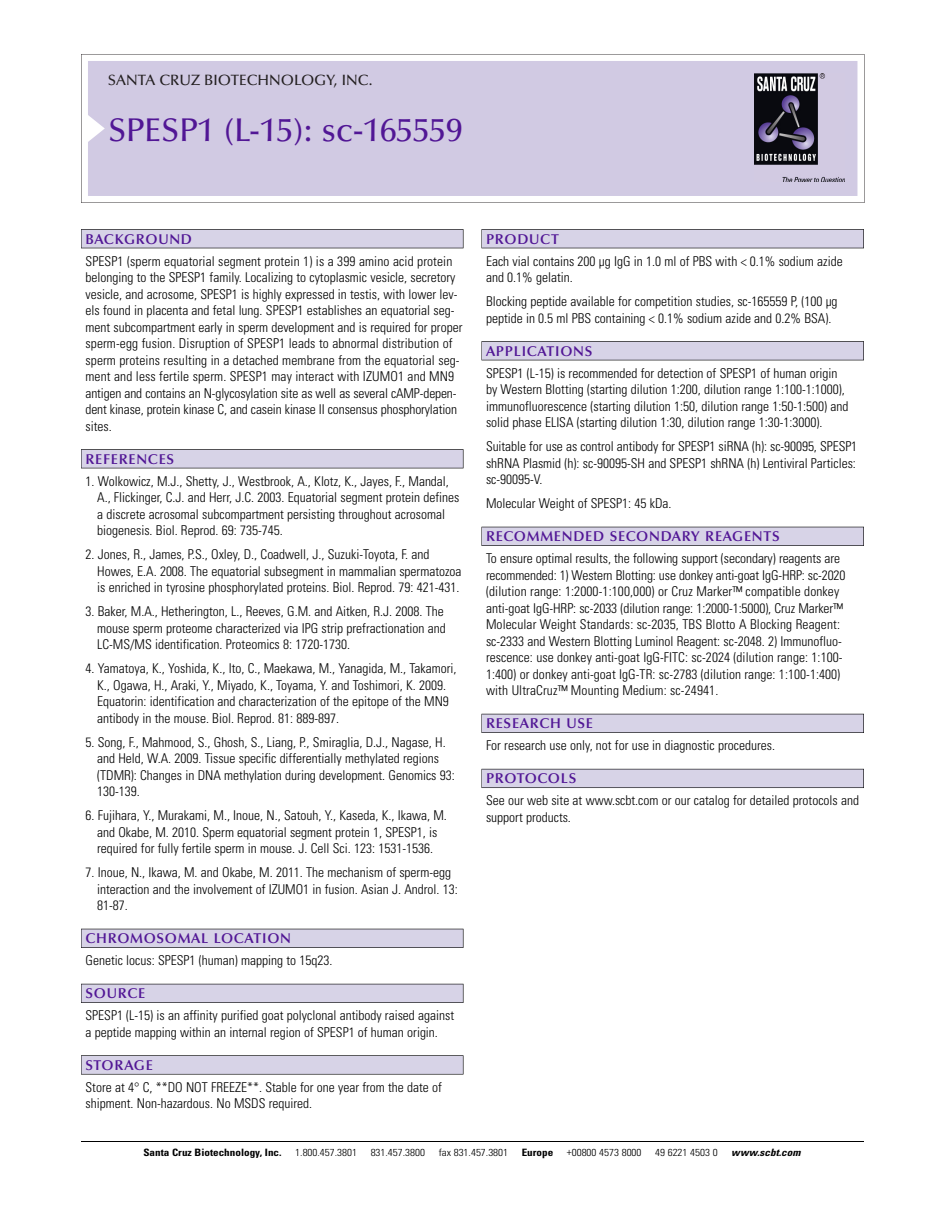
<style>
.page{position:relative;width:945px;height:1215px;background:#fff}
.page>*{position:absolute;margin:0;border:0;box-sizing:border-box;transform-origin:0 0}
.t1{font:500 33px "Optima";color:#511695}
.t2{font:500 15px "Optima";color:#231f20}
.t3{font:600 14.25px "Optima";letter-spacing:.05em;color:#511695}
.t4{font:300 condensed 13.5px/16.5px "Univers";color:#000}
.t5{font:300 condensed 10.2px "Univers";color:#000;scale:1.1 1}
.t6{font:700 condensed 10.2px "Univers";color:#000;scale:1.1 1}
.t7{font:italic 700 condensed 10.2px "Univers";letter-spacing:.005em;color:#000;scale:1.1 1}
</style>
<div class="page">
<svg style="left:81px;top:54px;width:783px;height:149px"></svg>
<div style="left:88px;top:61px;width:769px;height:135px;background:#d1cae3"></div>
<img style="left:755px;top:74px;width:90px;height:108px">
<div style="left:81px;top:229px;width:382px;height:19px;background:#525156"></div>
<div style="left:81px;top:230px;width:382px;height:18px;background:#d7d3e7"></div>
<div style="left:81px;top:449px;width:382px;height:19px;background:#525155"></div>
<div style="left:81px;top:450px;width:382px;height:18px;background:#d7d3e7"></div>
<div style="left:81px;top:929px;width:382px;height:19px;background:#525158"></div>
<div style="left:81px;top:929px;width:382px;height:18px;background:#d7d3e7"></div>
<div style="left:81px;top:984px;width:382px;height:19px;background:#54535a"></div>
<div style="left:81px;top:984px;width:382px;height:18px;background:#d7d3e7"></div>
<svg style="left:81px;top:1055px;width:382px;height:20px"></svg>
<div style="left:81px;top:1056px;width:382px;height:18px;background:#d7d3e7"></div>
<div style="left:482px;top:229px;width:382px;height:19px;background:#525156"></div>
<div style="left:482px;top:230px;width:381px;height:18px;background:#d7d3e7"></div>
<div style="left:482px;top:341px;width:382px;height:19px;background:#525155"></div>
<div style="left:482px;top:342px;width:381px;height:18px;background:#d7d3e7"></div>
<div style="left:482px;top:527px;width:382px;height:19px;background:#525158"></div>
<div style="left:482px;top:527px;width:381px;height:18px;background:#d7d3e7"></div>
<div style="left:482px;top:714px;width:382px;height:19px;background:#54535a"></div>
<div style="left:482px;top:714px;width:381px;height:18px;background:#d7d3e7"></div>
<div style="left:482px;top:769px;width:382px;height:19px;background:#5b5a62"></div>
<div style="left:482px;top:769px;width:381px;height:18px;background:#d7d3e7"></div>
<hr style="left:81px;top:1141px;width:783px;height:1px;background:#000">
<p class="t2" style="left:108px;top:74px;width:266px">SANTA CRUZ BIOTECHNOLOGY, INC.</p>
<h1 class="t1" style="left:108px;top:117px;width:356px">SPESP1 (L-15): sc-165559</h1>
<p class="t3" style="left:86px;top:233px;width:108px">BACKGROUND</p>
<p class="t4" style="left:86px;top:254px;width:378px">SPESP1 (sperm equatorial segment protein 1) is a 399 amino acid protein belonging to the SPESP1 family. Localizing to cytoplasmic vesicle, secretory vesicle, and acrosome, SPESP1 is highly expressed in testis, with lower lev&shy;els found in placenta and fetal lung. SPESP1 establishes an equatorial seg&shy;ment subcompartment early in sperm development and is required for proper sperm-egg fusion. Disruption of SPESP1 leads to abnormal distribution of sperm proteins resulting in a detached membrane from the equatorial seg&shy;ment and less fertile sperm. SPESP1 may interact with IZUMO1 and MN9 antigen and contains an N-glycosylation site as well as several cAMP-depen&shy;dent kinase, protein kinase C, and casein kinase II consensus phosphorylation sites.</p>
<p class="t3" style="left:86px;top:453px;width:90px">REFERENCES</p>
<p class="t4" style="left:97px;top:474px;width:364px;text-indent:-12px">1. Wolkowicz, M.J., Shetty, J., Westbrook, A., Klotz, K., Jayes, F., Mandal, A., Flickinger, C.J. and Herr, J.C. 2003. Equatorial segment protein defines a discrete acrosomal subcompartment persisting throughout acrosomal biogenesis. Biol. Reprod. 69: 735-745.</p>
<p class="t4" style="left:97px;top:547px;width:366px;text-indent:-12px">2. Jones, R., James, P.S., Oxley, D., Coadwell, J., Suzuki-Toyota, F. and<br>Howes, E.A. 2008. The equatorial subsegment in mammalian spermatozoa is enriched in tyrosine phosphorylated proteins. Biol. Reprod. 79: 421-431.</p>
<p class="t4" style="left:97px;top:604px;width:350px;text-indent:-12px">3. Baker, M.A., Hetherington, L., Reeves, G.M. and Aitken, R.J. 2008. The mouse sperm proteome characterized via IPG strip prefractionation and<br>LC-MS/MS identification. Proteomics 8: 1720-1730.</p>
<p class="t4" style="left:97px;top:661px;width:361px;text-indent:-12px">4. Yamatoya, K., Yoshida, K., Ito, C., Maekawa, M., Yanagida, M., Takamori, K., Ogawa, H., Araki, Y., Miyado, K., Toyama, Y. and Toshimori, K. 2009.<br>Equatorin: identification and characterization of the epitope of the MN9 antibody in the mouse. Biol. Reprod. 81: 889-897.</p>
<p class="t4" style="left:97px;top:735px;width:359px;text-indent:-12px">5. Song, F., Mahmood, S., Ghosh, S., Liang, P., Smiraglia, D.J., Nagase, H. and Held, W.A. 2009. Tissue specific differentially methylated regions (TDMR): Changes in DNA methylation during development. Genomics 93:<br>130-139.</p>
<p class="t4" style="left:86px;top:808px;width:363px;text-align:center">6. Fujihara, Y., Murakami, M., Inoue, N., Satouh, Y., Kaseda, K., Ikawa, M. and Okabe, M. 2010. Sperm equatorial segment protein 1, SPESP1, is required for fully fertile sperm in mouse. J. Cell Sci. 123: 1531-1536.</p>
<p class="t4" style="left:97px;top:865px;width:362px;text-indent:-12px">7. Inoue, N., Ikawa, M. and Okabe, M. 2011. The mechanism of sperm-egg interaction and the involvement of IZUMO1 in fusion. Asian J. Androl. 13:<br>81-87.</p>
<p class="t3" style="left:86px;top:933px;width:207px">CHROMOSOMAL LOCATION</p>
<p class="t4" style="left:86px;top:953px;width:248px">Genetic locus: SPESP1 (human) mapping to 15q23.</p>
<p class="t3" style="left:86px;top:988px;width:61px">SOURCE</p>
<p class="t4" style="left:86px;top:1008px;width:370px">SPESP1 (L-15) is an affinity purified goat polyclonal antibody raised against a peptide mapping within an internal region of SPESP1 of human origin.</p>
<p class="t3" style="left:86px;top:1059px;width:69px">STORAGE</p>
<p class="t4" style="left:86px;top:1080px;width:358px">Store at 4° C, **DO NOT FREEZE**. Stable for one year from the date of shipment. Non-hazardous. No MSDS required.</p>
<p class="t3" style="left:486px;top:233px;width:74px">PRODUCT</p>
<p class="t4" style="left:486px;top:254px;width:358px">Each vial contains 200 µg IgG in 1.0 ml of PBS with &lt; 0.1% sodium azide and 0.1% gelatin.</p>
<p class="t4" style="left:486px;top:294px;width:353px">Blocking peptide available for competition studies, sc-165559 P, (100 µg peptide in 0.5 ml PBS containing &lt; 0.1% sodium azide and 0.2% BSA).</p>
<p class="t3" style="left:486px;top:345px;width:108px">APPLICATIONS</p>
<p class="t4" style="left:486px;top:366px;width:364px">SPESP1 (L-15) is recommended for detection of SPESP1 of human origin by Western Blotting (starting dilution 1:200, dilution range 1:100-1:1000), immunofluorescence (starting dilution 1:50, dilution range 1:50-1:500) and solid phase ELISA (starting dilution 1:30, dilution range 1:30-1:3000).</p>
<p class="t4" style="left:486px;top:439px;width:373px;text-align:justify">Suitable for use as control antibody for SPESP1 siRNA (h): sc-90095, SPESP1 shRNA Plasmid (h): sc-90095-SH and SPESP1 shRNA (h) Lentiviral Particles: sc-90095-V.</p>
<p class="t4" style="left:486px;top:496px;width:187px">Molecular Weight of SPESP1: 45 kDa.</p>
<p class="t3" style="left:486px;top:531px;width:295px">RECOMMENDED SECONDARY REAGENTS</p>
<p class="t4" style="left:486px;top:551px;width:361px">To ensure optimal results, the following support (secondary) reagents are recommended: 1) Western Blotting: use donkey anti-goat IgG-HRP: sc-2020 (dilution range: 1:2000-1:100,000) or Cruz Marker™ compatible donkey anti-goat IgG-HRP: sc-2033 (dilution range: 1:2000-1:5000), Cruz Marker™ Molecular Weight Standards: sc-2035, TBS Blotto A Blocking Reagent: sc-2333 and Western Blotting Luminol Reagent: sc-2048. 2) Immunofluo&shy;rescence: use donkey anti-goat IgG-FITC: sc-2024 (dilution range: 1:100- 1:400) or donkey anti-goat IgG-TR: sc-2783 (dilution range: 1:100-1:400) with UltraCruz™ Mounting Medium: sc-24941.</p>
<p class="t3" style="left:486px;top:718px;width:109px">RESEARCH USE</p>
<p class="t4" style="left:486px;top:738px;width:290px">For research use only, not for use in diagnostic procedures.</p>
<p class="t3" style="left:486px;top:773px;width:92px">PROTOCOLS</p>
<p class="t4" style="left:486px;top:793px;width:375px">See our web site at www.scbt.com or our catalog for detailed protocols and support products.</p>
<p class="t6" style="left:143px;top:1148px;width:127px">Santa Cruz Biotechnology, Inc.</p>
<p class="t5" style="left:295px;top:1148px;width:58px">1.800.457.3801</p>
<p class="t5" style="left:371px;top:1148px;width:51px">831.457.3800</p>
<p class="t5" style="left:439px;top:1148px;width:65px">fax 831.457.3801</p>
<p class="t6" style="left:522px;top:1148px;width:30px">Europe</p>
<p class="t5" style="left:567px;top:1148px;width:69px">+00800 4573 8000</p>
<p class="t5" style="left:655px;top:1148px;width:58px">49 6221 4503 0</p>
<p class="t7" style="left:731px;top:1148px;width:64px">www.scbt.com</p>
</div>
